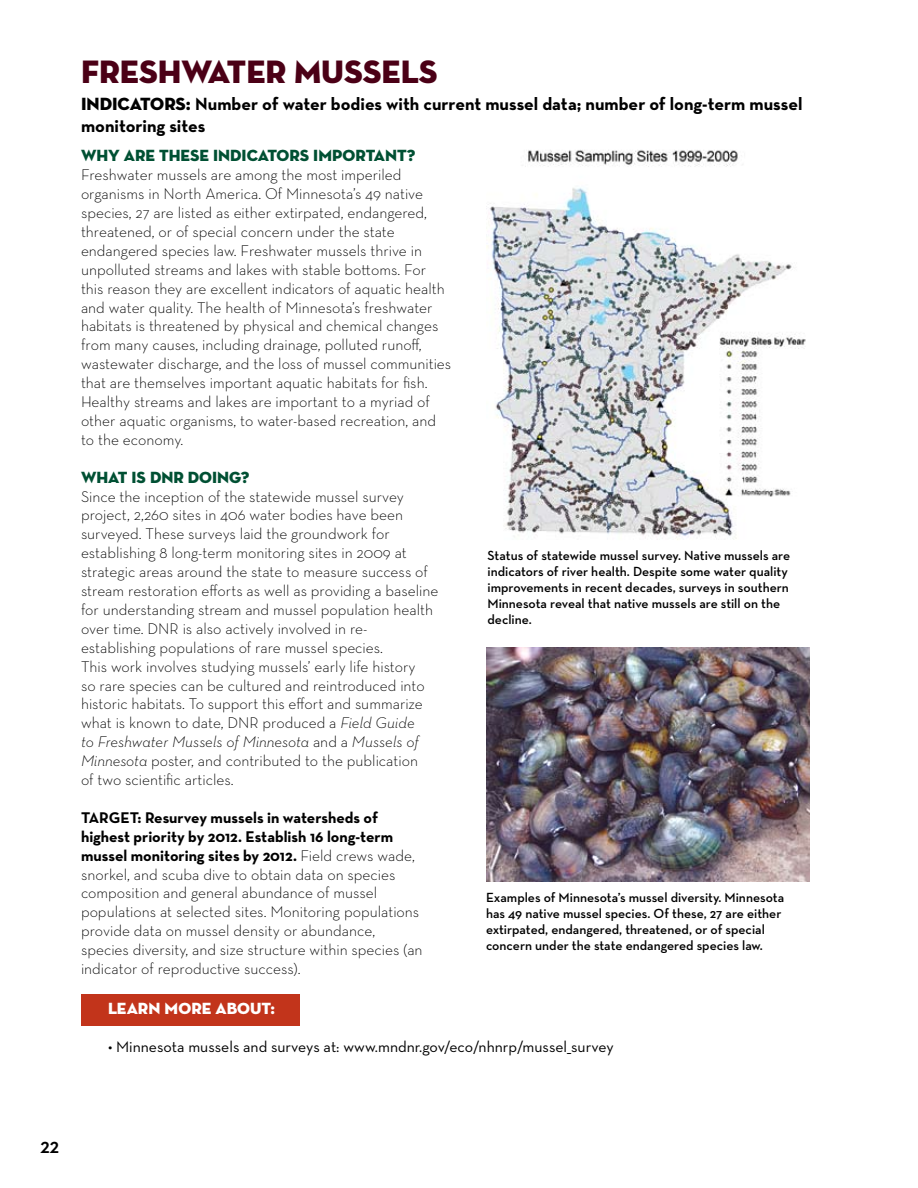
<style>
.page{position:relative;width:918px;height:1188px;background:#fff}
.page>*{position:absolute;margin:0;border:0;box-sizing:border-box;transform-origin:0 0}
.t1{font:33px "Neutraface Display Titling";color:#4b0016}
.t2{font:700 21px "Neutraface Display";color:#000}
.t3{font:700 18px/21.6px "Neutraface Text";color:#000}
.t4{font:16.5px "Neutraface Display Titling";color:#005033}
.t5{font:16.5px "Neutraface Display Titling";letter-spacing:.005em;color:#fff}
.t6{font:300 15.75px/18.9px "Neutraface Text";color:#000}
.t7{font:15.75px "Neutraface Text";color:#000}
.t8{font:600 13.5px/16.2px "Neutraface Text";color:#000}
.s1{font-family:"Neutraface Display Titling";font-weight:400}
.s2{font-style:italic}
.s3{font-weight:700}
</style>
<div class="page">
<div style="left:81px;top:994px;width:219px;height:32px;background:#c2341b"></div>
<img style="left:486px;top:647px;width:324px;height:234px">
<img style="left:486px;top:150px;width:320px;height:390px">
<h1 class="t1" style="left:81px;top:51px;width:358px">FRESHWATER MUSSELS</h1>
<p class="t3" style="left:81px;top:93px;width:723px"><span class="s1">INDICATORS:</span> Number of water bodies with current mussel data; number of long-term mussel monitoring sites</p>
<p class="t4" style="left:81px;top:145px;width:336px">WHY ARE THESE INDICATORS IMPORTANT?</p>
<p class="t6" style="left:81px;top:165px;width:372px">Freshwater mussels are among the most imperiled organisms in North America. Of Minnesota’s 49 native species, 27 are listed as either extirpated, endangered, threatened, or of special concern under the state endangered species law. Freshwater mussels thrive in unpolluted streams and lakes with stable bottoms. For this reason they are excellent indicators of aquatic health and water quality. The health of Minnesota’s freshwater habitats is threatened by physical and chemical changes from many causes, including drainage, polluted runoff, wastewater discharge, and the loss of mussel communities that are themselves important aquatic habitats for fish.<br>Healthy streams and lakes are important to a myriad of other aquatic organisms, to water-based recreation, and to the economy.</p>
<p class="t4" style="left:81px;top:467px;width:170px">WHAT IS DNR DOING?</p>
<p class="t6" style="left:81px;top:487px;width:359px">Since the inception of the statewide mussel survey project, 2,260 sites in 406 water bodies have been surveyed. These surveys laid the groundwork for establishing 8 long-term monitoring sites in 2009 at strategic areas around the state to measure success of stream restoration efforts as well as providing a baseline for understanding stream and mussel population health over time. DNR is also actively involved in re&shy;establishing populations of rare mussel species.<br>This work involves studying mussels’ early life history<br>so rare species can be cultured and reintroduced into historic habitats. To support this effort and summarize what is known to date, DNR produced a <span class="s2">Field Guide<br>to Freshwater Mussels of Minnesota</span> and a <span class="s2">Mussels of Minnesota</span> poster, and contributed to the publication<br>of two scientific articles.</p>
<p class="t6" style="left:81px;top:808px;width:343px"><span class="s3">Target: Resurvey mussels in watersheds of highest priority by 2012. Establish 16 long-term mussel monitoring sites by 2012.</span> Field crews wade, snorkel, and scuba dive to obtain data on species composition and general abundance of mussel populations at selected sites. Monitoring populations provide data on mussel density or abundance, species diversity, and size structure within species (an indicator of reproductive success).</p>
<p class="t5" style="left:108px;top:998px;width:168px">LEARN MORE ABOUT:</p>
<p class="t7" style="left:108px;top:1037px;width:507px">• Minnesota mussels and surveys at: www.mndnr.gov/eco/nhnrp/mussel_survey</p>
<p class="t8" style="left:488px;top:547px;width:304px">Status of statewide mussel survey. Native mussels are indicators of river health. Despite some water quality improvements in recent decades, surveys in southern Minnesota reveal that native mussels are still on the decline.</p>
<p class="t8" style="left:486px;top:889px;width:300px">Examples of Minnesota’s mussel diversity. Minnesota has 49 native mussel species. Of these, 27 are either extirpated, endangered, threatened, or of special concern under the state endangered species law.</p>
<h2 class="t2" style="left:40px;top:1134px;width:20px">22</h2>
</div>
